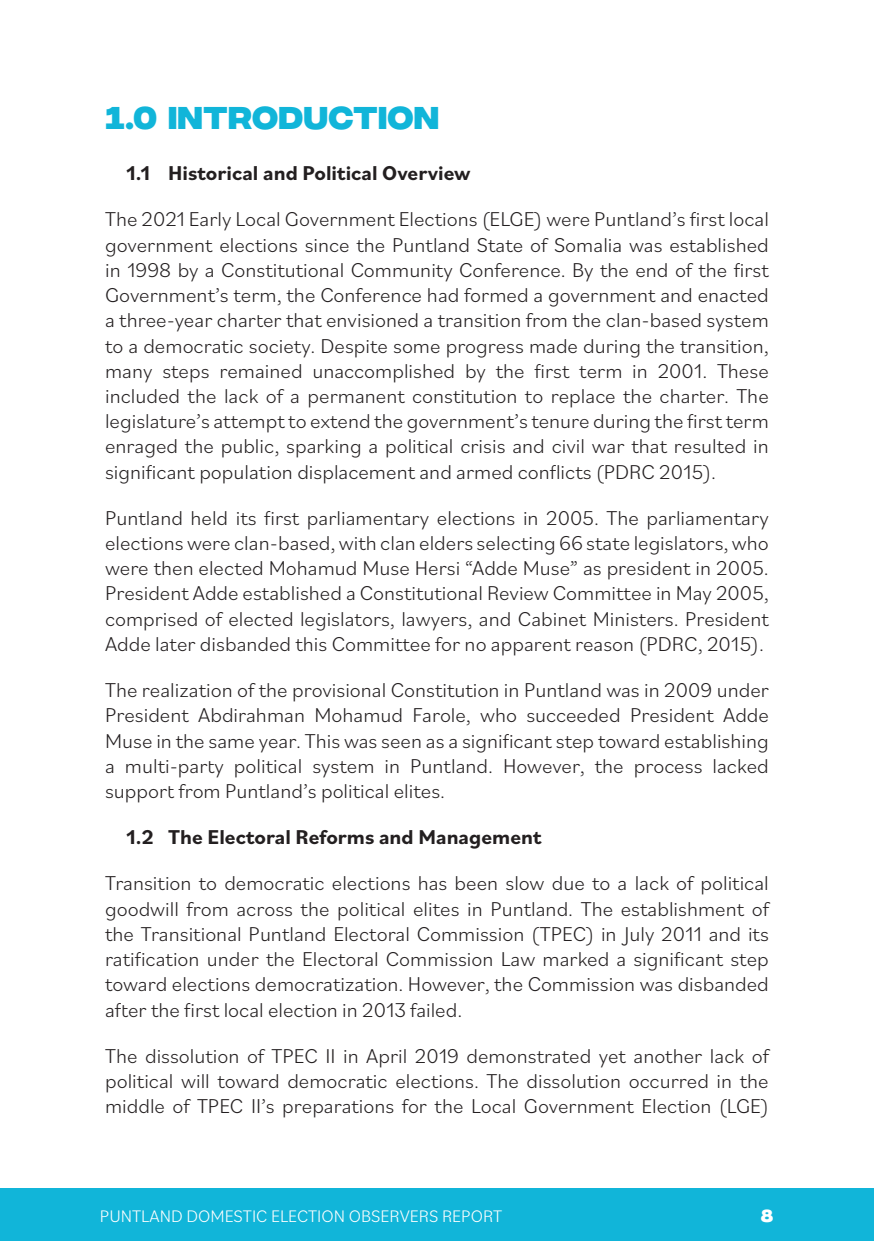
<style>
.page{position:relative;width:874px;height:1241px;background:#fff}
.page>*{position:absolute;margin:0;border:0;box-sizing:border-box;transform-origin:0 0}
.heading{font:700 31.5px "Integral CF";letter-spacing:.01em;color:#11b5d9}
.body_text{font:300 21px/25.2px "Bilo";color:#231f20;text-align:justify}
.subtitle{font:700 21px "Bilo";color:#231f20}
.t1{font:300 17.5px "Bilo";color:#fff}
.t2{font:700 17.5px "Integral CF";color:#fff}
</style>
<div class="page">
<div style="left:0;top:1187px;width:873px;height:53px;background:#11b5d9"></div>
<p class="heading" style="left:105px;top:100px;width:335px">1.0 INTRODUCTION</p>
<p class="subtitle" style="left:126px;top:159px;width:346px">1.1 Historical and Political Overview</p>
<p class="body_text" style="left:105px;top:206px;width:665px">The 2021 Early Local Government Elections (ELGE) were Puntland’s first local government elections since the Puntland State of Somalia was established in 1998 by a Constitutional Community Conference. By the end of the first Government’s term, the Conference had formed a government and enacted a three-year charter that envisioned a transition from the clan-based system to a democratic society. Despite some progress made during the transition, many steps remained unaccomplished by the first term in 2001. These included the lack of a permanent constitution to replace the charter. The legislature’s attempt to extend the government’s tenure during the first term enraged the public, sparking a political crisis and civil war that resulted in significant population displacement and armed conflicts (PDRC 2015).</p>
<p class="body_text" style="left:105px;top:504px;width:665px">Puntland held its first parliamentary elections in 2005. The parliamentary elections were clan-based, with clan elders selecting 66 state legislators, who were then elected Mohamud Muse Hersi “Adde Muse” as president in 2005.<br>President Adde established a Constitutional Review Committee in May 2005, comprised of elected legislators, lawyers, and Cabinet Ministers. President Adde later disbanded this Committee for no apparent reason (PDRC, 2015).</p>
<p class="body_text" style="left:105px;top:676px;width:665px">The realization of the provisional Constitution in Puntland was in 2009 under President Abdirahman Mohamud Farole, who succeeded President Adde Muse in the same year. This was seen as a significant step toward establishing a multi-party political system in Puntland. However, the process lacked support from Puntland’s political elites.</p>
<p class="subtitle" style="left:126px;top:822px;width:417px">1.2 The Electoral Reforms and Management</p>
<p class="body_text" style="left:105px;top:869px;width:665px">Transition to democratic elections has been slow due to a lack of political goodwill from across the political elites in Puntland. The establishment of the Transitional Puntland Electoral Commission (TPEC) in July 2011 and its ratification under the Electoral Commission Law marked a significant step toward elections democratization. However, the Commission was disbanded after the first local election in 2013 failed.</p>
<p class="body_text" style="left:105px;top:1042px;width:665px">The dissolution of TPEC II in April 2019 demonstrated yet another lack of political will toward democratic elections. The dissolution occurred in the middle of TPEC II’s preparations for the Local Government Election (LGE)</p>
<p class="t1" style="left:100px;top:1203px;width:403px">PUNTLAND DOMESTIC ELECTION OBSERVERS REPORT</p>
<p class="t2" style="left:760px;top:1205px;width:14px">8</p>
</div>
